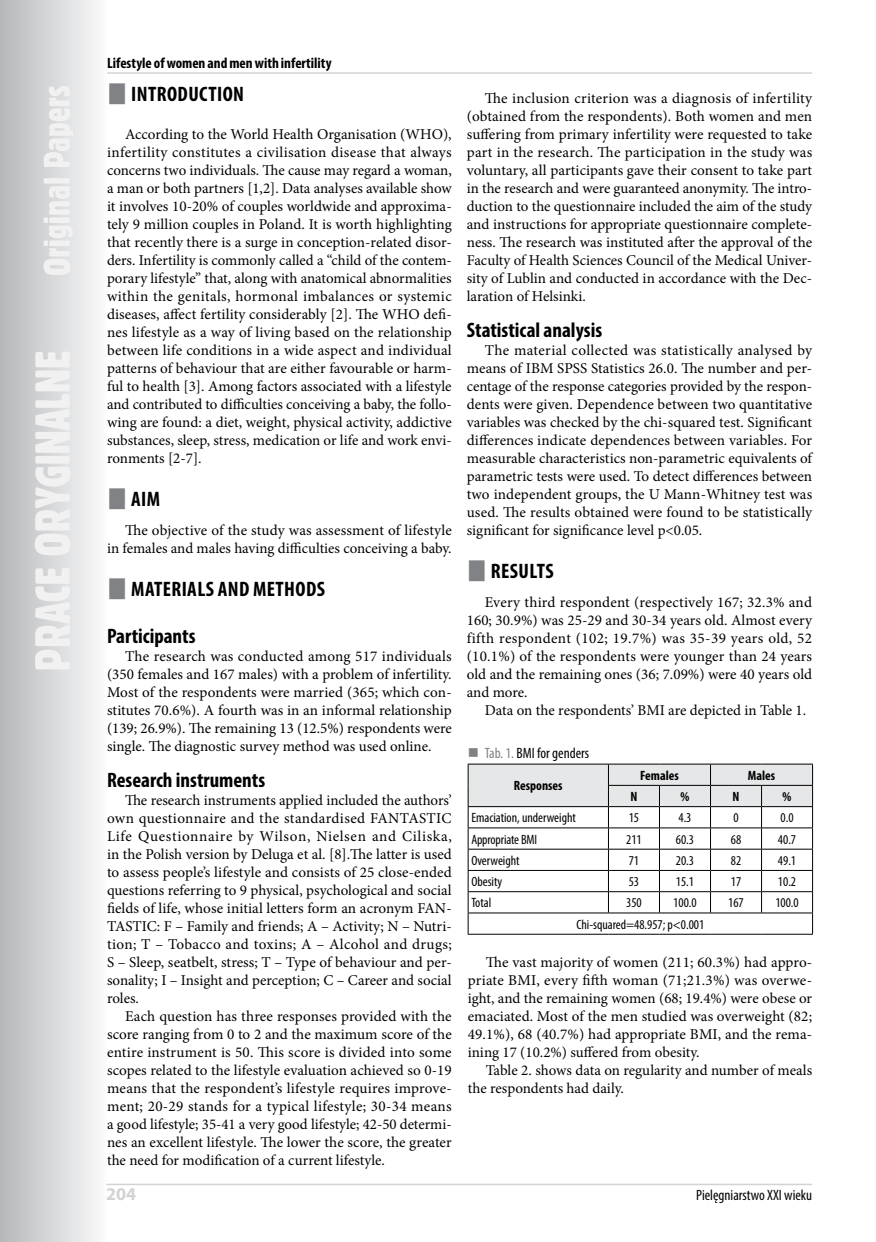
<style>
.page{position:relative;width:876px;height:1242px;background:#fff}
.page>*{position:absolute;margin:0;border:0;box-sizing:border-box;transform-origin:0 0}
.t1{font:700 condensed 21px "Myriad Pro";color:#000}
.t2{font:700 condensed 21px "Myriad Pro";letter-spacing:.02em;color:#000}
.t3{font:700 18px "Myriad Pro";color:#d1d3d4}
.t4{font:15px/18px "Minion Pro";color:#000;text-align:justify}
.t5{font:condensed 15px "Myriad Pro";color:#000}
.t6{font:700 condensed 15px "Myriad Pro";letter-spacing:-.005em;color:#000}
.t7{font:condensed 13.5px "Myriad Pro";color:#000}
.t8{font:700 condensed 13.5px "Myriad Pro";color:#000}
.s1{color:#808285}
</style>
<div class="page">
<svg style="left:0;top:0;width:108px;height:1242px"></svg>
<svg style="left:35px;top:86px;width:38px;height:583px"></svg>
<hr style="left:106px;top:1183px;width:706px;height:2px;background:#d1d3d4">
<hr style="left:107px;top:72px;width:705px;height:2px;background:#d1d3d4">
<hr style="left:468px;top:763px;width:140px;height:1px;background:#000">
<hr style="left:468px;top:934px;width:140px;height:1px;background:#000">
<hr style="left:608px;top:934px;width:51px;height:1px;background:#000">
<hr style="left:659px;top:934px;width:51px;height:1px;background:#000">
<hr style="left:710px;top:934px;width:51px;height:1px;background:#000">
<hr style="left:761px;top:934px;width:52px;height:1px;background:#000">
<hr style="left:608px;top:763px;width:51px;height:1px;background:#000">
<hr style="left:659px;top:763px;width:51px;height:1px;background:#000">
<hr style="left:710px;top:763px;width:51px;height:1px;background:#000">
<hr style="left:761px;top:763px;width:52px;height:1px;background:#000">
<svg style="left:468px;top:764px;width:345px;height:170px"></svg>
<p class="t6" style="left:107px;top:54px;width:226px">Lifestyle of women and men with infertility</p>
<h1 class="t2" style="left:131px;top:81px;width:114px">INTRODUCTION</h1>
<p class="t4" style="left:107px;top:125px;width:346px;text-indent:18px">According to the World Health Organisation (WHO), infertility constitutes a civilisation disease that always concerns two individuals. The cause may regard a woman, a man or both partners [1,2]. Data analyses available show it involves 10-20% of couples worldwide and approxima&shy;tely 9 million couples in Poland. It is worth highlighting that recently there is a surge in conception-related disor&shy;ders. Infertility is commonly called a “child of the contem&shy;porary lifestyle” that, along with anatomical abnormalities within the genitals, hormonal imbalances or systemic diseases, affect fertility considerably [2]. The WHO defi&shy;nes lifestyle as a way of living based on the relationship between life conditions in a wide aspect and individual patterns of behaviour that are either favourable or harm&shy;ful to health [3]. Among factors associated with a lifestyle and contributed to difficulties conceiving a baby, the follo&shy;wing are found: a diet, weight, physical activity, addictive substances, sleep, stress, medication or life and work envi&shy;ronments [2-7].</p>
<h1 class="t1" style="left:131px;top:486px;width:31px">AIM</h1>
<p class="t4" style="left:107px;top:521px;width:346px;text-align:right">The objective of the study was assessment of lifestyle<br>in females and males having difficulties conceiving a baby.</p>
<h1 class="t2" style="left:131px;top:576px;width:195px">MATERIALS AND METHODS</h1>
<h1 class="t1" style="left:107px;top:623px;width:90px">Participants</h1>
<p class="t4" style="left:107px;top:647px;width:346px;text-indent:18px">The research was conducted among 517 individuals (350 females and 167 males) with a problem of infertility.<br>Most of the respondents were married (365; which con&shy;stitutes 70.6%). A fourth was in an informal relationship (139; 26.9%). The remaining 13 (12.5%) respondents were single. The diagnostic survey method was used online.</p>
<h1 class="t1" style="left:107px;top:767px;width:160px">Research instruments</h1>
<p class="t4" style="left:107px;top:791px;width:346px;text-indent:18px">The research instruments applied included the authors’ own questionnaire and the standardised FANTASTIC Life Questionnaire by Wilson, Nielsen and Ciliska, in the Polish version by Deluga et al. [8].The latter is used to assess people’s lifestyle and consists of 25 close-ended questions referring to 9 physical, psychological and social fields of life, whose initial letters form an acronym FAN-TASTIC: F – Family and friends; A – Activity; N – Nutri&shy;tion; T – Tobacco and toxins; A – Alcohol and drugs; S – Sleep, seatbelt, stress; T – Type of behaviour and per&shy;sonality; I – Insight and perception; C – Career and social roles.</p>
<p class="t4" style="left:107px;top:1007px;width:346px;text-indent:18px">Each question has three responses provided with the score ranging from 0 to 2 and the maximum score of the entire instrument is 50. This score is divided into some scopes related to the lifestyle evaluation achieved so 0-19 means that the respondent’s lifestyle requires improve&shy;ment; 20-29 stands for a typical lifestyle; 30-34 means a good lifestyle; 35-41 a very good lifestyle; 42-50 determi&shy;nes an excellent lifestyle. The lower the score, the greater the need for modification of a current lifestyle.</p>
<p class="t4" style="left:467px;top:89px;width:347px;text-indent:18px">The inclusion criterion was a diagnosis of infertility (obtained from the respondents). Both women and men suffering from primary infertility were requested to take part in the research. The participation in the study was voluntary, all participants gave their consent to take part in the research and were guaranteed anonymity. The intro&shy;duction to the questionnaire included the aim of the study and instructions for appropriate questionnaire complete&shy;ness. The research was instituted after the approval of the Faculty of Health Sciences Council of the Medical Univer&shy;sity of Lublin and conducted in accordance with the Dec&shy;laration of Helsinki.</p>
<h1 class="t1" style="left:467px;top:317px;width:137px">Statistical analysis</h1>
<p class="t4" style="left:467px;top:341px;width:347px;text-indent:18px">The material collected was statistically analysed by means of IBM SPSS Statistics 26.0. The number and per&shy;centage of the response categories provided by the respon&shy;dents were given. Dependence between two quantitative variables was checked by the chi-squared test. Significant differences indicate dependences between variables. For measurable characteristics non-parametric equivalents of parametric tests were used. To detect differences between two independent groups, the U Mann-Whitney test was used. The results obtained were found to be statistically significant for significance level p&lt;0.05.</p>
<h1 class="t2" style="left:491px;top:558px;width:64px">RESULTS</h1>
<p class="t4" style="left:467px;top:593px;width:347px;text-indent:18px">Every third respondent (respectively 167; 32.3% and 160; 30.9%) was 25-29 and 30-34 years old. Almost every fifth respondent (102; 19.7%) was 35-39 years old, 52 (10.1%) of the respondents were younger than 24 years old and the remaining ones (36; 7.09%) were 40 years old and more.</p>
<p class="t4" style="left:485px;top:701px;width:323px">Data on the respondents’ BMI are depicted in Table 1.</p>
<p class="t5" style="left:485px;top:743px;width:106px"><span class="s1">Tab. 1.</span> BMI for genders</p>
<p class="t8" style="left:514px;top:777px;width:50px">Responses</p>
<p class="t8" style="left:640px;top:767px;width:40px">Females</p>
<p class="t8" style="left:748px;top:767px;width:29px">Males</p>
<p class="t8" style="left:630px;top:788px;width:8px">N</p>
<p class="t8" style="left:681px;top:788px;width:10px">%</p>
<p class="t8" style="left:732px;top:788px;width:8px">N</p>
<p class="t8" style="left:783px;top:788px;width:10px">%</p>
<p class="t7" style="left:471px;top:809px;width:106px">Emaciation, underweight</p>
<p class="t7" style="left:629px;top:809px;width:12px">15</p>
<p class="t7" style="left:678px;top:809px;width:15px">4.3</p>
<p class="t7" style="left:733px;top:809px;width:7px">0</p>
<p class="t7" style="left:780px;top:809px;width:15px">0.0</p>
<p class="t7" style="left:471px;top:831px;width:67px">Appropriate BMI</p>
<p class="t7" style="left:626px;top:831px;width:17px">211</p>
<p class="t7" style="left:676px;top:831px;width:20px">60.3</p>
<p class="t7" style="left:731px;top:831px;width:12px">68</p>
<p class="t7" style="left:778px;top:831px;width:20px">40.7</p>
<p class="t7" style="left:471px;top:852px;width:50px">Overweight</p>
<p class="t7" style="left:629px;top:852px;width:12px">71</p>
<p class="t7" style="left:676px;top:852px;width:20px">20.3</p>
<p class="t7" style="left:731px;top:852px;width:12px">82</p>
<p class="t7" style="left:778px;top:852px;width:20px">49.1</p>
<p class="t7" style="left:471px;top:873px;width:32px">Obesity</p>
<p class="t7" style="left:629px;top:873px;width:12px">53</p>
<p class="t7" style="left:676px;top:873px;width:20px">15.1</p>
<p class="t7" style="left:731px;top:873px;width:12px">17</p>
<p class="t7" style="left:778px;top:873px;width:20px">10.2</p>
<p class="t7" style="left:471px;top:894px;width:22px">Total</p>
<p class="t7" style="left:626px;top:894px;width:17px">350</p>
<p class="t7" style="left:673px;top:894px;width:25px">100.0</p>
<p class="t7" style="left:728px;top:894px;width:17px">167</p>
<p class="t7" style="left:775px;top:894px;width:25px">100.0</p>
<p class="t7" style="left:576px;top:916px;width:129px">Chi-squared=48.957; p&lt;0.001</p>
<p class="t4" style="left:468px;top:953px;width:346px;text-indent:18px">The vast majority of women (211; 60.3%) had appro&shy;priate BMI, every fifth woman (71;21.3%) was overwe&shy;ight, and the remaining women (68; 19.4%) were obese or emaciated. Most of the men studied was overweight (82; 49.1%), 68 (40.7%) had appropriate BMI, and the rema&shy;ining 17 (10.2%) suffered from obesity.</p>
<p class="t4" style="left:468px;top:1061px;width:346px;text-indent:18px">Table 2. shows data on regularity and number of meals the respondents had daily.</p>
<p class="t3" style="left:106px;top:1182px;width:31px">204</p>
<p class="t5" style="left:696px;top:1186px;width:118px">Pielęgniarstwo XXI wieku</p>
</div>
